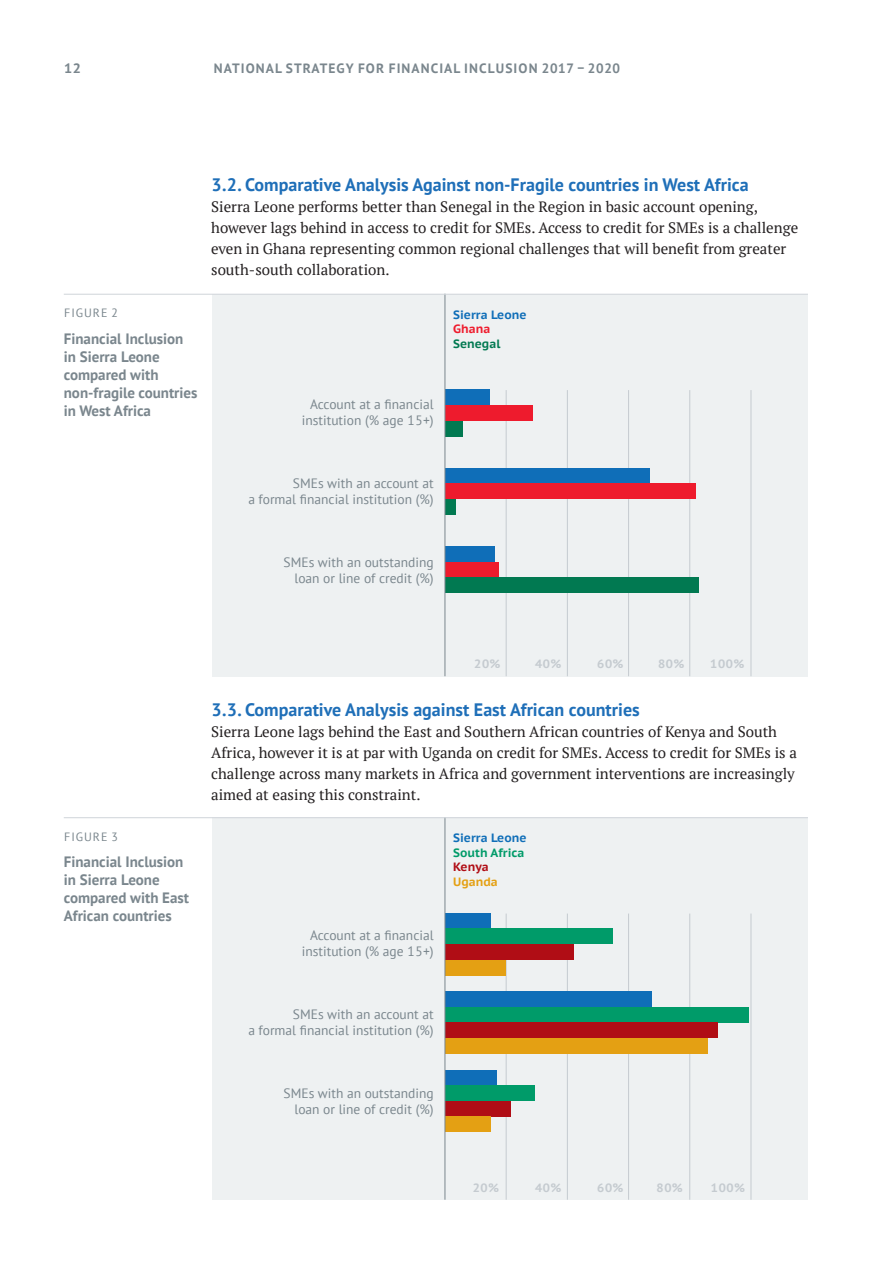
<style>
.page{position:relative;width:893px;height:1263px;background:#fff}
.page>*{position:absolute;margin:0;border:0;box-sizing:border-box;transform-origin:0 0}
.Head_level_1{font:700 18px "PT Sans";color:#1f6fb8}
.Body_Copy{font:15px/21px "PT Serif";color:#231f20}
.Figure_title{font:700 15px/18px "PT Sans";color:#7a868d}
.t1{font:13.5px/16.2px "PT Sans";color:#7a868d;text-align:right}
.t2{font:700 13.5px "PT Sans";letter-spacing:.08em;color:#7a868d}
.t3{font:700 13.5px "PT Sans Caption";color:#7a868d}
.t4{font:700 12px/14.4px "PT Sans Caption";color:#0f6eb8}
.t5{font:700 12px "PT Sans Caption";color:#c5cbd0}
.Figure{font:12px "PT Sans";letter-spacing:.08em;color:#7a868d}
.s1{color:#ee1b2d}
.s2{color:#017951}
.s3{color:#009b69}
.s4{color:#b00d15}
.s5{color:#e4a013}
</style>
<div class="page">
<div style="left:212px;top:294px;width:595px;height:382px;background:#eef1f2"></div>
<hr style="left:506px;top:390px;width:1px;height:286px;background:#c5cbd0">
<hr style="left:567px;top:390px;width:1px;height:286px;background:#c5cbd0">
<hr style="left:628px;top:390px;width:1px;height:286px;background:#c5cbd0">
<hr style="left:689px;top:390px;width:1px;height:286px;background:#c5cbd0">
<hr style="left:751px;top:390px;width:1px;height:286px;background:#c5cbd0">
<div style="left:445px;top:390px;width:44px;height:15px;background:#0f6eb8"></div>
<div style="left:445px;top:405px;width:88px;height:16px;background:#ee1b2d"></div>
<div style="left:445px;top:421px;width:18px;height:15px;background:#017951"></div>
<div style="left:445px;top:468px;width:205px;height:16px;background:#0f6eb8"></div>
<div style="left:445px;top:484px;width:250px;height:15px;background:#ee1b2d"></div>
<div style="left:445px;top:499px;width:11px;height:16px;background:#017951"></div>
<div style="left:445px;top:547px;width:50px;height:15px;background:#0f6eb8"></div>
<div style="left:445px;top:562px;width:54px;height:16px;background:#ee1b2d"></div>
<div style="left:445px;top:578px;width:254px;height:15px;background:#017951"></div>
<hr style="left:445px;top:294px;width:1px;height:382px;background:#7a868d">
<hr style="left:64px;top:294px;width:744px;height:1px;background:#d1d6db">
<div style="left:212px;top:817px;width:595px;height:383px;background:#eef1f2"></div>
<hr style="left:506px;top:913px;width:1px;height:287px;background:#c5cbd0">
<hr style="left:567px;top:913px;width:1px;height:287px;background:#c5cbd0">
<hr style="left:628px;top:913px;width:1px;height:287px;background:#c5cbd0">
<hr style="left:689px;top:913px;width:1px;height:287px;background:#c5cbd0">
<hr style="left:751px;top:913px;width:1px;height:287px;background:#c5cbd0">
<div style="left:445px;top:913px;width:46px;height:16px;background:#0f6eb8"></div>
<div style="left:445px;top:929px;width:167px;height:15px;background:#009b69"></div>
<div style="left:445px;top:944px;width:129px;height:16px;background:#b00d15"></div>
<div style="left:445px;top:960px;width:61px;height:15px;background:#e4a013"></div>
<div style="left:445px;top:992px;width:207px;height:15px;background:#0f6eb8"></div>
<div style="left:445px;top:1007px;width:304px;height:16px;background:#009b69"></div>
<div style="left:445px;top:1023px;width:272px;height:15px;background:#b00d15"></div>
<div style="left:445px;top:1038px;width:263px;height:16px;background:#e4a013"></div>
<div style="left:445px;top:1070px;width:52px;height:15px;background:#0f6eb8"></div>
<div style="left:445px;top:1085px;width:90px;height:16px;background:#009b69"></div>
<div style="left:445px;top:1101px;width:66px;height:15px;background:#b00d15"></div>
<div style="left:445px;top:1117px;width:46px;height:15px;background:#e4a013"></div>
<hr style="left:445px;top:817px;width:1px;height:383px;background:#7a868d">
<hr style="left:64px;top:817px;width:744px;height:1px;background:#d1d6db">
<p class="t3" style="left:64px;top:59px;width:19px">12</p>
<p class="t2" style="left:214px;top:60px;width:408px">NATIONAL STRATEGY FOR FINANCIAL INCLUSION 2017 – 2020</p>
<p class="Figure" style="left:64px;top:305px;width:55px">FIGURE 2</p>
<p class="Figure_title" style="left:64px;top:329px;width:135px">Financial Inclusion in Sierra Leone compared with non-fragile countries in West Africa</p>
<p class="Head_level_1" style="left:211px;top:173px;width:539px">3.2. Comparative Analysis Against non-Fragile countries in West Africa</p>
<p class="Body_Copy" style="left:211px;top:196px;width:588px">Sierra Leone performs better than Senegal in the Region in basic account opening, however lags behind in access to credit for SMEs. Access to credit for SMEs is a challenge even in Ghana representing common regional challenges that will benefit from greater south-south collaboration.</p>
<p class="t1" style="left:302px;top:396px;width:133px">Account at a financial institution (% age 15+)</p>
<p class="t4" style="left:453px;top:307px;width:75px">Sierra Leone<br><span class="s1">Ghana<br></span><span class="s2">Senegal</span></p>
<p class="t1" style="left:248px;top:475px;width:187px">SMEs with an account at<br>a formal financial institution (%)</p>
<p class="t1" style="left:284px;top:553px;width:152px">SMEs with an outstanding loan or line of credit (%)</p>
<p class="Figure" style="left:64px;top:829px;width:55px">FIGURE 3</p>
<p class="Figure_title" style="left:64px;top:853px;width:127px">Financial Inclusion in Sierra Leone compared with East<br>African countries</p>
<p class="t5" style="left:474px;top:656px;width:28px">20%</p>
<p class="t5" style="left:535px;top:656px;width:28px">40%</p>
<p class="t5" style="left:597px;top:656px;width:28px">60%</p>
<p class="t5" style="left:658px;top:656px;width:28px">80%</p>
<p class="t5" style="left:710px;top:656px;width:36px">100%</p>
<p class="Head_level_1" style="left:211px;top:698px;width:430px">3.3. Comparative Analysis against East African countries</p>
<p class="Body_Copy" style="left:211px;top:721px;width:587px">Sierra Leone lags behind the East and Southern African countries of Kenya and South Africa, however it is at par with Uganda on credit for SMEs. Access to credit for SMEs is a challenge across many markets in Africa and government interventions are increasingly aimed at easing this constraint.</p>
<p class="t1" style="left:302px;top:927px;width:133px">Account at a financial institution (% age 15+)</p>
<p class="t4" style="left:453px;top:831px;width:75px">Sierra Leone<br><span class="s3">South Africa<br></span><span class="s4">Kenya<br></span><span class="s5">Uganda</span></p>
<p class="t1" style="left:248px;top:1006px;width:187px">SMEs with an account at<br>a formal financial institution (%)</p>
<p class="t1" style="left:284px;top:1084px;width:152px">SMEs with an outstanding loan or line of credit (%)</p>
<p class="t5" style="left:472px;top:1179px;width:28px">20%</p>
<p class="t5" style="left:535px;top:1179px;width:28px">40%</p>
<p class="t5" style="left:597px;top:1179px;width:28px">60%</p>
<p class="t5" style="left:656px;top:1179px;width:28px">80%</p>
<p class="t5" style="left:711px;top:1179px;width:36px">100%</p>
</div>
